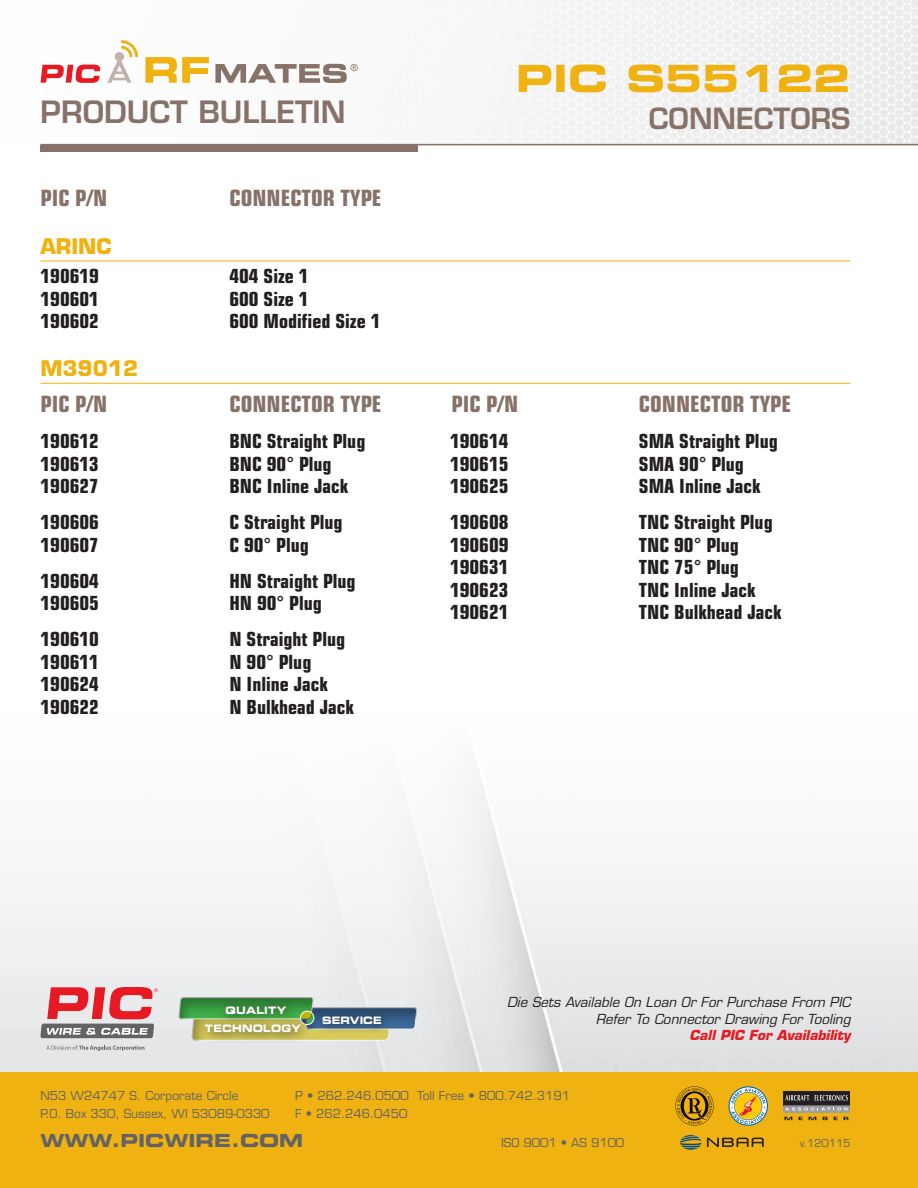
<style>
.page{position:relative;width:918px;height:1188px;background:#fff}
.page>*{position:absolute;margin:0;border:0;box-sizing:border-box;transform-origin:0 0}
.t1{font:37.5px "Eurostile LT Std Bold Ex 2";color:#efb211}
.t2{font:600 30px "Eurostile LT Std";color:#877269}
.t3{font:600 28.5px "Eurostile LT Std";color:#877269}
.t4{font:700 condensed 22.5px "Eurostile LT Std";color:#877269}
.t5{font:700 21px "Eurostile LT Std";color:#efb211}
.t6{font:700 condensed 19.5px "Eurostile LT Std";color:#231f20}
.t7{font:18px "Eurostile LT Std Bold Ex 2";color:#636366}
.t8{font:italic 13.5px/16.2px "Eurostile LT Std";color:#231f20;text-align:right}
.t9{font:italic 700 13.5px "Eurostile LT Std";color:#e51a23}
.t10{font:12px/18px "Eurostile LT Std";color:#636366}
.t11{font:10.5px "Eurostile LT Std";color:#636366}
.t12{font:10.2px "Eurostile LT Std Bold Ex 2";letter-spacing:.02em;color:#fff;scale:.9 1}
.t13{font:10.2px "Eurostile LT Std Bold Ex 2";color:#fff;scale:.9 1}
</style>
<div class="page">
<img style="left:40px;top:0;width:878px;height:144px">
<hr style="left:40px;top:144px;width:878px;height:1px;background:#877269">
<div style="left:40px;top:145px;width:378px;height:7px;background:#877269"></div>
<svg style="left:40px;top:65px;width:60px;height:18px"></svg>
<svg style="left:145px;top:57px;width:64px;height:26px"></svg>
<svg style="left:107px;top:40px;width:31px;height:43px"></svg>
<svg style="left:215px;top:64px;width:143px;height:19px"></svg>
<div style="left:0;top:1071px;width:918px;height:117px;background:#efb211"></div>
<div style="left:177px;top:995px;width:138px;height:24px;background:#ebebed"></div>
<svg style="left:178px;top:997px;width:239px;height:44px;background:#9db69b"></svg>
<svg style="left:300px;top:1011px;width:14px;height:14px"></svg>
<div style="left:300px;top:1011px;width:14px;height:14px;border:1px solid #fff;border-radius:50%"></div>
<div style="left:198px;top:1017px;width:112px;height:26px;background:#231f20;opacity:.75"></div>
<div style="left:219px;top:999px;width:77px;height:26px;background:#231f20;opacity:.75"></div>
<div style="left:316px;top:1009px;width:75px;height:25px;background:#231f20;opacity:.75"></div>
<svg style="left:46px;top:1045px;width:98px;height:6px"></svg>
<svg style="left:40px;top:987px;width:118px;height:51px;background:#cd8a8e"></svg>
<svg style="left:675px;top:1086px;width:39px;height:40px"></svg>
<svg style="left:729px;top:1086px;width:39px;height:40px"></svg>
<svg style="left:680px;top:1135px;width:21px;height:15px"></svg>
<svg style="left:707px;top:1138px;width:57px;height:9px"></svg>
<div style="left:784px;top:1091px;width:66px;height:14px;background:#231f20"></div>
<svg style="left:785px;top:1095px;width:24px;height:6px"></svg>
<svg style="left:815px;top:1095px;width:33px;height:6px"></svg>
<svg style="left:784px;top:1106px;width:66px;height:6px"></svg>
<svg style="left:785px;top:1107px;width:62px;height:4px"></svg>
<hr style="left:784px;top:1105px;width:66px;height:1px;background:#6c6d70">
<svg style="left:784px;top:1117px;width:8px;height:3px"></svg>
<svg style="left:799px;top:1117px;width:17px;height:3px"></svg>
<svg style="left:823px;top:1117px;width:5px;height:3px"></svg>
<svg style="left:834px;top:1117px;width:4px;height:3px"></svg>
<svg style="left:844px;top:1117px;width:5px;height:3px"></svg>
<hr style="left:40px;top:261px;width:810px;height:1px;background:#efb211">
<hr style="left:40px;top:383px;width:810px;height:1px;background:#efb211">
<h1 class="t1" style="left:516px;top:52px;width:336px">PIC S55122</h1>
<h2 class="t2" style="left:40px;top:93px;width:307px">PRODUCT BULLETIN</h2>
<h3 class="t3" style="left:649px;top:101px;width:203px">CONNECTORS</h3>
<p class="t4" style="left:40px;top:184px;width:68px">PIC P/N</p>
<p class="t4" style="left:230px;top:184px;width:154px">CONNECTOR TYPE</p>
<p class="t5" style="left:40px;top:233px;width:73px">ARINC</p>
<p class="t6" style="left:40px;top:264px;width:60px">190619</p>
<p class="t6" style="left:229px;top:264px;width:81px">404 Size 1</p>
<p class="t6" style="left:40px;top:287px;width:60px">190601</p>
<p class="t6" style="left:229px;top:287px;width:81px">600 Size 1</p>
<p class="t6" style="left:40px;top:309px;width:60px">190602</p>
<p class="t6" style="left:229px;top:309px;width:152px">600 Modified Size 1</p>
<p class="t5" style="left:40px;top:355px;width:99px">M39012</p>
<p class="t4" style="left:40px;top:390px;width:68px">PIC P/N</p>
<p class="t4" style="left:230px;top:390px;width:154px">CONNECTOR TYPE</p>
<p class="t4" style="left:452px;top:390px;width:68px">PIC P/N</p>
<p class="t4" style="left:639px;top:390px;width:154px">CONNECTOR TYPE</p>
<p class="t6" style="left:40px;top:429px;width:60px">190612</p>
<p class="t6" style="left:229px;top:429px;width:137px">BNC Straight Plug</p>
<p class="t6" style="left:40px;top:452px;width:60px">190613</p>
<p class="t6" style="left:229px;top:452px;width:104px">BNC 90° Plug</p>
<p class="t6" style="left:40px;top:474px;width:60px">190627</p>
<p class="t6" style="left:229px;top:474px;width:120px">BNC Inline Jack</p>
<p class="t6" style="left:40px;top:510px;width:60px">190606</p>
<p class="t6" style="left:229px;top:510px;width:115px">C Straight Plug</p>
<p class="t6" style="left:40px;top:533px;width:60px">190607</p>
<p class="t6" style="left:229px;top:533px;width:81px">C 90° Plug</p>
<p class="t6" style="left:40px;top:569px;width:60px">190604</p>
<p class="t6" style="left:229px;top:569px;width:128px">HN Straight Plug</p>
<p class="t6" style="left:40px;top:591px;width:60px">190605</p>
<p class="t6" style="left:229px;top:591px;width:94px">HN 90° Plug</p>
<p class="t6" style="left:40px;top:627px;width:60px">190610</p>
<p class="t6" style="left:229px;top:627px;width:117px">N Straight Plug</p>
<p class="t6" style="left:40px;top:650px;width:60px">190611</p>
<p class="t6" style="left:229px;top:650px;width:83px">N 90° Plug</p>
<p class="t6" style="left:40px;top:672px;width:60px">190624</p>
<p class="t6" style="left:229px;top:672px;width:100px">N Inline Jack</p>
<p class="t6" style="left:40px;top:695px;width:60px">190622</p>
<p class="t6" style="left:229px;top:695px;width:126px">N Bulkhead Jack</p>
<p class="t6" style="left:450px;top:429px;width:60px">190614</p>
<p class="t6" style="left:639px;top:429px;width:140px">SMA Straight Plug</p>
<p class="t6" style="left:450px;top:452px;width:60px">190615</p>
<p class="t6" style="left:639px;top:452px;width:107px">SMA 90° Plug</p>
<p class="t6" style="left:450px;top:474px;width:60px">190625</p>
<p class="t6" style="left:639px;top:474px;width:123px">SMA Inline Jack</p>
<p class="t6" style="left:450px;top:510px;width:60px">190608</p>
<p class="t6" style="left:639px;top:510px;width:135px">TNC Straight Plug</p>
<p class="t6" style="left:450px;top:533px;width:60px">190609</p>
<p class="t6" style="left:639px;top:533px;width:101px">TNC 90° Plug</p>
<p class="t6" style="left:450px;top:555px;width:60px">190631</p>
<p class="t6" style="left:639px;top:555px;width:101px">TNC 75° Plug</p>
<p class="t6" style="left:450px;top:578px;width:60px">190623</p>
<p class="t6" style="left:639px;top:578px;width:118px">TNC Inline Jack</p>
<p class="t6" style="left:450px;top:600px;width:60px">190621</p>
<p class="t6" style="left:639px;top:600px;width:144px">TNC Bulkhead Jack</p>
<p class="t12" style="left:226px;top:1003px;width:69px">QUALITY</p>
<p class="t12" style="left:205px;top:1022px;width:108px">TECHNOLOGY</p>
<p class="t13" style="left:322px;top:1013px;width:68px">SERVICE</p>
<p class="t8" style="left:507px;top:995px;width:345px">Die Sets Available On Loan Or For Purchase From PIC<br>Refer To Connector Drawing For Tooling</p>
<p class="t9" style="left:689px;top:1027px;width:163px">Call PIC For Availability</p>
<p class="t10" style="left:295px;top:1086px;width:276px">P • 262.246.0500 Toll Free • 800.742.3191<br>F • 262.246.0450</p>
<p class="t10" style="left:501px;top:1133px;width:125px">ISO 9001 • AS 9100</p>
<p class="t11" style="left:800px;top:1137px;width:52px">v.120115</p>
<p class="t10" style="left:40px;top:1087px;width:231px">N53 W24747 S. Corporate Circle<br>P.O. Box 330, Sussex, WI 53089-0330</p>
<p class="t7" style="left:40px;top:1128px;width:264px">WWW.PICWIRE.COM</p>
</div>
